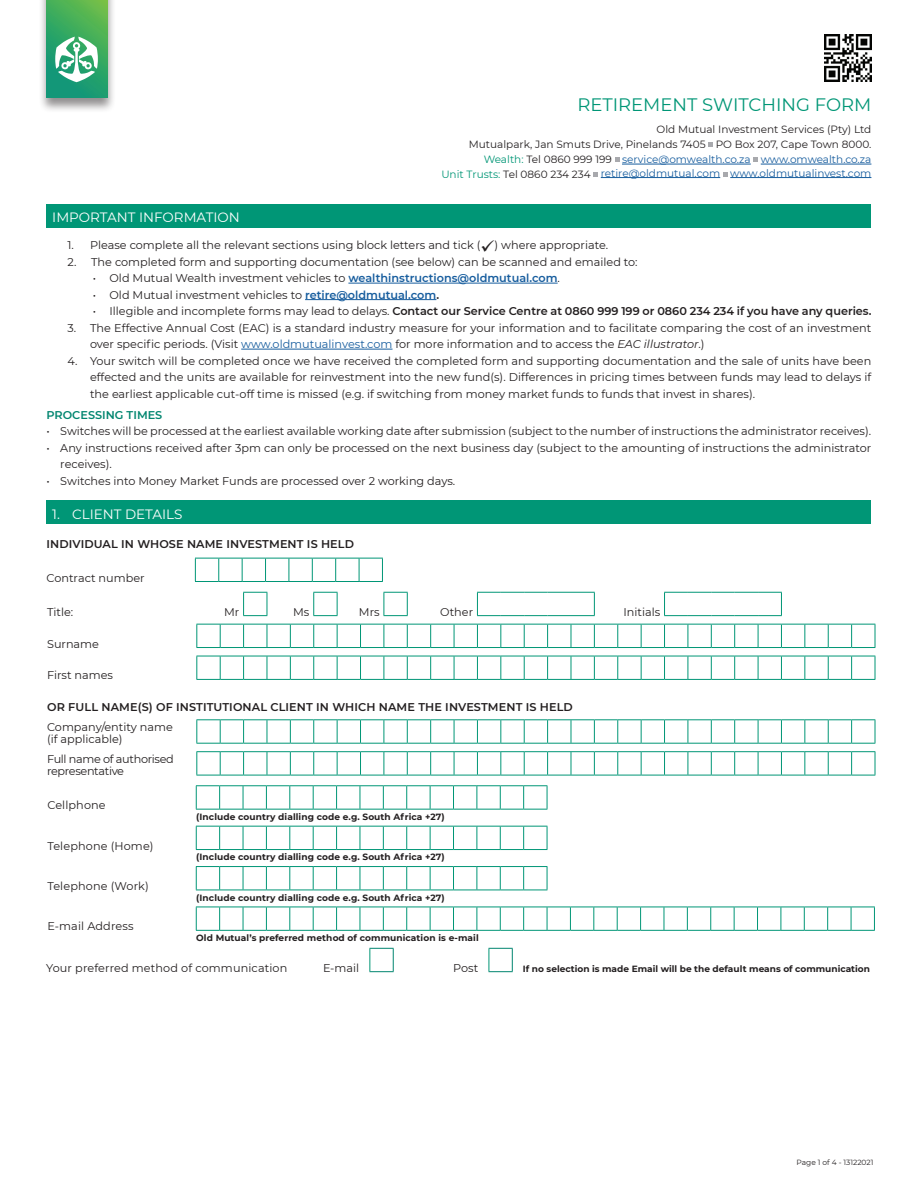
<style>
.page{position:relative;width:918px;height:1188px;background:#fff}
.page>*{position:absolute;margin:0;border:0;box-sizing:border-box;transform-origin:0 0}
.t1{font:18px "Montserrat";color:#009676}
.t2{font:13.5px "Montserrat";color:#fff}
.t3{font:11.25px/16.5px "Montserrat";color:#231f20}
.t4{font:600 11.25px "Montserrat";letter-spacing:.01em;color:#231f20}
.t5{font:11.25px/12px "Montserrat";letter-spacing:-.03em;color:#231f20}
.t6{font:600 11.25px "Montserrat";color:#00856f}
.t7{font:10.5px/15px "Montserrat";color:#231f20;text-align:right}
.t8{font:10.5px "Montserrat";color:#175d9e}
.t9{font:700 9px "Montserrat";letter-spacing:.01em;color:#231f20}
.t10{font:7.5px "Montserrat";color:#231f20}
.s1{color:#009676}
.s2{color:#175d9e}
.s3{color:#231f20}
.s4{font-weight:600;color:#175d9e}
.s5{font-weight:600}
.s6{font-weight:400}
.s7{font-style:italic}
</style>
<div class="page">
<div style="left:39px;top:0;width:77px;height:113px;background:#231f20;opacity:.5"></div>
<svg style="left:47px;top:0;width:61px;height:97px;background:#39a961"></svg>
<svg style="left:55px;top:37px;width:43px;height:45px"></svg>
<hr style="left:348px;top:283px;width:210px;height:1px;background:#175d9e">
<hr style="left:305px;top:299px;width:131px;height:1px;background:#175d9e">
<hr style="left:241px;top:349px;width:152px;height:1px;background:#175d9e">
<hr style="left:622px;top:164px;width:129px;height:1px;background:#175d9e">
<hr style="left:761px;top:164px;width:110px;height:1px;background:#175d9e">
<hr style="left:601px;top:177px;width:119px;height:1px;background:#175d9e">
<hr style="left:730px;top:177px;width:141px;height:1px;background:#175d9e">
<svg style="left:709px;top:142px;width:4px;height:5px"></svg>
<svg style="left:615px;top:157px;width:4px;height:5px"></svg>
<svg style="left:754px;top:157px;width:4px;height:5px"></svg>
<svg style="left:594px;top:172px;width:4px;height:5px"></svg>
<svg style="left:723px;top:172px;width:4px;height:5px"></svg>
<div style="left:47px;top:204px;width:824px;height:23px;background:#009676"></div>
<div style="left:47px;top:500px;width:824px;height:24px;background:#009676"></div>
<svg style="left:243px;top:592px;width:25px;height:24px"></svg>
<svg style="left:313px;top:592px;width:25px;height:24px"></svg>
<svg style="left:384px;top:592px;width:24px;height:24px"></svg>
<svg style="left:477px;top:592px;width:118px;height:24px"></svg>
<svg style="left:664px;top:592px;width:118px;height:24px"></svg>
<svg style="left:196px;top:624px;width:680px;height:24px"></svg>
<svg style="left:196px;top:656px;width:680px;height:24px"></svg>
<svg style="left:196px;top:719px;width:680px;height:25px"></svg>
<svg style="left:196px;top:751px;width:680px;height:25px"></svg>
<svg style="left:195px;top:558px;width:188px;height:24px"></svg>
<svg style="left:369px;top:948px;width:25px;height:24px"></svg>
<svg style="left:489px;top:948px;width:24px;height:24px"></svg>
<svg style="left:196px;top:785px;width:352px;height:25px"></svg>
<svg style="left:196px;top:826px;width:352px;height:24px"></svg>
<svg style="left:196px;top:866px;width:352px;height:25px"></svg>
<svg style="left:196px;top:907px;width:679px;height:24px"></svg>
<img style="left:824px;top:34px;width:47px;height:47px">
<h1 class="t1" style="left:577px;top:92px;width:295px">RETIREMENT SWITCHING FORM</h1>
<p class="t2" style="left:52px;top:208px;width:189px">IMPORTANT INFORMATION</p>
<p class="t7" style="left:469px;top:122px;width:404px">Old Mutual Investment Services (Pty) Ltd<br>Mutualpark, Jan Smuts Drive, Pinelands 7405 PO Box 207, Cape Town 8000.<br><span class="s1">Wealth:</span> Tel 0860 999 199 <span class="s2">service@omwealth.co.za www.omwealth.co.za</span></p>
<p class="t8" style="left:441px;top:166px;width:432px"><span class="s1">Unit Trusts:</span> <span class="s3">Tel 0860 234 234</span> retire@oldmutual.com www.oldmutualinvest.com</p>
<p class="t3" style="left:68px;top:237px;width:542px">1. Please complete all the relevant sections using block letters and tick (✓) where appropriate.</p>
<p class="t3" style="left:68px;top:253px;width:572px">2. The completed form and supporting documentation (see below) can be scanned and emailed to:</p>
<p class="t3" style="left:93px;top:270px;width:469px">• Old Mutual Wealth investment vehicles to <span class="s4">wealthinstructions@oldmutual.com</span>.</p>
<p class="t3" style="left:93px;top:286px;width:348px">• Old Mutual investment vehicles to <span class="s4">retire@oldmutual.com</span><span class="s5">.</span></p>
<p class="t4" style="left:93px;top:303px;width:780px"><span class="s6">• Illegible and incomplete forms may lead to delays.</span> Contact our Service Centre at 0860 999 199 or 0860 234 234 if you have any queries.</p>
<p class="t3" style="left:90px;top:319px;width:783px;text-indent:-22px">3. The Effective Annual Cost (EAC) is a standard industry measure for your information and to facilitate comparing the cost of an investment over specific periods. (Visit <span class="s2">www.oldmutualinvest.com</span> for more information and to access the <span class="s7">EAC illustrator</span>.)</p>
<p class="t3" style="left:90px;top:352px;width:783px;text-align:justify;text-indent:-22px">4. Your switch will be completed once we have received the completed form and supporting documentation and the sale of units have been effected and the units are available for reinvestment into the new fund(s). Differences in pricing times between funds may lead to delays if the earliest applicable cut-off time is missed (e.g. if switching from money market funds to funds that invest in shares).</p>
<p class="t6" style="left:47px;top:407px;width:117px">PROCESSING TIMES</p>
<p class="t3" style="left:47px;top:422px;width:826px">• Switches will be processed at the earliest available working date after submission (subject to the number of instructions the administrator receives).</p>
<p class="t3" style="left:60px;top:439px;width:813px;text-indent:-14px">• Any instructions received after 3pm can only be processed on the next business day (subject to the amounting of instructions the administrator receives).</p>
<p class="t3" style="left:47px;top:472px;width:410px">• Switches into Money Market Funds are processed over 2 working days.</p>
<p class="t2" style="left:52px;top:505px;width:132px">1. CLIENT DETAILS</p>
<p class="t4" style="left:47px;top:536px;width:309px">INDIVIDUAL IN WHOSE NAME INVESTMENT IS HELD</p>
<p class="t3" style="left:47px;top:569px;width:100px">Contract number</p>
<p class="t3" style="left:47px;top:603px;width:28px">Title:</p>
<p class="t3" style="left:224px;top:603px;width:17px">Mr</p>
<p class="t3" style="left:293px;top:603px;width:18px">Ms</p>
<p class="t3" style="left:359px;top:603px;width:22px">Mrs</p>
<p class="t3" style="left:440px;top:603px;width:35px">Other</p>
<p class="t3" style="left:623px;top:603px;width:38px">Initials</p>
<p class="t3" style="left:47px;top:635px;width:53px">Surname</p>
<p class="t3" style="left:47px;top:667px;width:68px">First names</p>
<p class="t4" style="left:47px;top:699px;width:527px">OR FULL NAME(S) OF INSTITUTIONAL CLIENT IN WHICH NAME THE INVESTMENT IS HELD</p>
<p class="t3" style="left:47px;top:720px;width:127px;line-height:12px">Company/entity name (if applicable)</p>
<p class="t5" style="left:47px;top:752px;width:128px">Full name of authorised representative</p>
<p class="t3" style="left:47px;top:797px;width:60px">Cellphone</p>
<p class="t3" style="left:47px;top:837px;width:108px">Telephone (Home)</p>
<p class="t3" style="left:47px;top:877px;width:103px">Telephone (Work)</p>
<p class="t3" style="left:47px;top:918px;width:88px">E-mail Address</p>
<p class="t9" style="left:196px;top:810px;width:250px">(Include country dialling code e.g. South Africa +27)</p>
<p class="t9" style="left:196px;top:851px;width:250px">(Include country dialling code e.g. South Africa +27)</p>
<p class="t9" style="left:196px;top:891px;width:250px">(Include country dialling code e.g. South Africa +27)</p>
<p class="t9" style="left:196px;top:931px;width:284px">Old Mutual’s preferred method of communication is e-mail</p>
<p class="t3" style="left:46px;top:959px;width:243px">Your preferred method of communication</p>
<p class="t3" style="left:323px;top:959px;width:38px">E-mail</p>
<p class="t3" style="left:453px;top:959px;width:27px">Post</p>
<p class="t9" style="left:523px;top:962px;width:349px">If no selection is made Email will be the default means of communication</p>
<p class="t10" style="left:797px;top:1157px;width:79px">Page 1 of 4 - 13122021</p>
</div>
